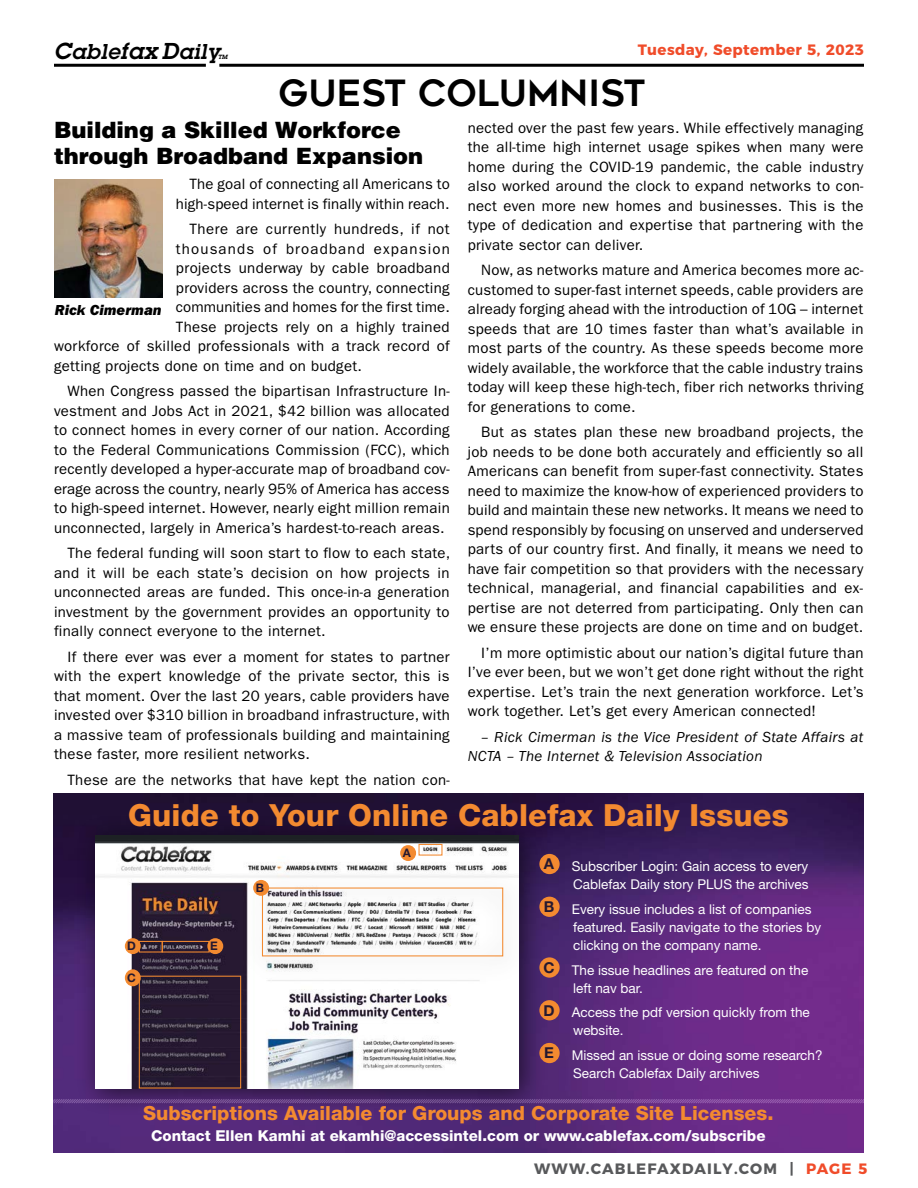
<style>
.page{position:relative;width:918px;height:1188px;background:#fff}
.page>*{position:absolute;margin:0;border:0;box-sizing:border-box;transform-origin:0 0}
.t1{font:36px "Geometos";color:#000}
.t2{font:800 30.6px "Helvetica Neue LT Std";letter-spacing:.005em;color:#f38a30}
.t3{font:900 22.5px/25.5px "Helvetica LT Std";color:#000}
.t4{font:italic 600 21px "Lubalin Graph Std";letter-spacing:.03em;color:#000}
.t5{font:800 19.5px "Helvetica Neue LT Std";color:#f38a30}
.t6{font:15px/19.5px "ITC Franklin Gothic Std";letter-spacing:.02em;color:#000;text-align:justify}
.t7{font:italic 15px/19.5px "ITC Franklin Gothic Std";letter-spacing:.02em;color:#000}
.t8{font:800 15px "Helvetica Neue LT Std";color:#fff}
.t9{font:15px "ITC Franklin Gothic Std";letter-spacing:.075em;color:#000}
.t10{font:700 15px "Montserrat";letter-spacing:.075em;color:#58595b}
.t11{font:700 15px "Montserrat";letter-spacing:.025em;color:#f04c2a}
.t12{font:15px "ITC Franklin Gothic Std Hvy It";color:#000}
.t13{font:13.5px/18px "Helvetica Neue LT Std";color:#fff}
.t14{font:700 11.85px "Helvetica Neue LT Std";color:#251930}
.t15{font:italic 600 6px "Lubalin Graph Std";color:#000}
.s1{font-size:22.5px}
.s2{font-weight:700;font-size:15px;color:#251930}
.s3{color:#f04c2a}
</style>
<div class="page">
<hr style="left:219px;top:64px;width:645px;height:3px;background:#000">
<hr style="left:54px;top:64px;width:152px;height:3px;background:#000">
<img style="left:53px;top:793px;width:810px;height:360px">
<div style="left:539px;top:854px;width:21px;height:20px;background:#f38a30;border-radius:50%"></div>
<div style="left:539px;top:897px;width:21px;height:20px;background:#f38a30;border-radius:50%"></div>
<div style="left:539px;top:957px;width:21px;height:21px;background:#f38a30;border-radius:50%"></div>
<div style="left:539px;top:1000px;width:21px;height:20px;background:#f38a30;border-radius:50%"></div>
<div style="left:539px;top:1043px;width:21px;height:20px;background:#f38a30;border-radius:50%"></div>
<div style="left:75px;top:815px;width:471px;height:301px;background:#000;opacity:.6"></div>
<img style="left:96px;top:835px;width:422px;height:254px">
<div style="left:419px;top:844px;width:23px;height:12px;border:1px solid #f38a30"></div>
<div style="left:242px;top:867px;width:289px;height:117px;background:#000;opacity:.6"></div>
<div style="left:139px;top:941px;width:24px;height:12px;border:1px solid #f38a30"></div>
<div style="left:162px;top:941px;width:48px;height:12px;border:1px solid #f38a30"></div>
<div style="left:139px;top:976px;width:102px;height:113px;border:1px solid #f38a30"></div>
<div style="left:400px;top:845px;width:16px;height:16px;background:#f38a30;border-radius:50%"></div>
<div style="left:253px;top:880px;width:16px;height:16px;background:#f38a30;border-radius:50%"></div>
<div style="left:125px;top:969px;width:16px;height:17px;background:#f38a30;border-radius:50%"></div>
<div style="left:125px;top:938px;width:16px;height:16px;background:#f38a30;border-radius:50%"></div>
<div style="left:207px;top:938px;width:16px;height:16px;background:#f38a30;border-radius:50%"></div>
<svg style="left:53px;top:1098px;width:810px;height:6px;background:#693c87"></svg>
<img style="left:54px;top:180px;width:108px;height:117px">
<h3 class="t4" style="left:54px;top:38px;width:167px"><span class="s1">C</span>able<span class="s1">fax D</span>aily</h3>
<p class="t15" style="left:218px;top:53px;width:11px">TM</p>
<p class="t11" style="left:638px;top:38px;width:228px">Tuesday, September 5, 2023</p>
<h1 class="t1" style="left:279px;top:73px;width:368px">GUEST COLUMNIST</h1>
<h3 class="t3" style="left:54px;top:117px;width:371px">Building a Skilled Workforce through Broadband Expansion</h3>
<p class="t6" style="left:176px;top:175px;width:275px;text-align:right">The goal of connecting all Americans to high-speed internet is finally within reach.</p>
<p class="t6" style="left:189px;top:220px;width:262px">There are currently hundreds, if not</p>
<p class="t9" style="left:176px;top:240px;width:275px">thousands of broadband expansion</p>
<p class="t6" style="left:176px;top:259px;width:275px">projects underway by cable broadband</p>
<p class="t6" style="left:176px;top:278px;width:275px">providers across the country, connecting</p>
<p class="t6" style="left:176px;top:298px;width:275px">communities and homes for the first time.</p>
<p class="t6" style="left:176px;top:317px;width:275px">These projects rely on a highly trained</p>
<p class="t6" style="left:54px;top:337px;width:397px">workforce of skilled professionals with a track record of</p>
<p class="t6" style="left:54px;top:356px;width:310px">getting projects done on time and on budget.</p>
<p class="t6" style="left:54px;top:382px;width:397px;text-indent:13px">When Congress passed the bipartisan Infrastructure In&shy;vestment and Jobs Act in 2021, $42 billion was allocated to connect homes in every corner of our nation. According to the Federal Communications Commission (FCC), which recently developed a hyper-accurate map of broadband cov&shy;erage across the country, nearly 95% of America has access to high-speed internet. However, nearly eight million remain unconnected, largely in America’s hardest-to-reach areas.</p>
<p class="t6" style="left:54px;top:544px;width:398px;text-indent:13px">The federal funding will soon start to flow to each state, and it will be each state’s decision on how projects in unconnected areas are funded. This once-in-a generation investment by the government provides an opportunity to finally connect everyone to the internet.</p>
<p class="t6" style="left:54px;top:647px;width:397px;text-indent:13px">If there ever was ever a moment for states to partner with the expert knowledge of the private sector, this is that moment. Over the last 20 years, cable providers have invested over $310 billion in broadband infrastructure, with a massive team of professionals building and maintaining these faster, more resilient networks.</p>
<p class="t6" style="left:68px;top:770px;width:384px">These are the networks that have kept the nation con-</p>
<p class="t12" style="left:55px;top:301px;width:109px">Rick Cimerman</p>
<p class="t6" style="left:468px;top:118px;width:397px">nected over the past few years. While effectively managing the all-time high internet usage spikes when many were home during the COVID-19 pandemic, the cable industry also worked around the clock to expand networks to con&shy;nect even more new homes and businesses. This is the type of dedication and expertise that partnering with the private sector can deliver.</p>
<p class="t6" style="left:468px;top:260px;width:397px;text-indent:14px">Now, as networks mature and America becomes more ac&shy;customed to super-fast internet speeds, cable providers are already forging ahead with the introduction of 10G – internet speeds that are 10 times faster than what’s available in most parts of the country. As these speeds become more widely available, the workforce that the cable industry trains today will keep these high-tech, fiber rich networks thriving for generations to come.</p>
<p class="t6" style="left:468px;top:422px;width:397px;text-indent:14px">But as states plan these new broadband projects, the job needs to be done both accurately and efficiently so all Americans can benefit from super-fast connectivity. States need to maximize the know-how of experienced providers to build and maintain these new networks. It means we need to spend responsibly by focusing on unserved and underserved parts of our country first. And finally, it means we need to have fair competition so that providers with the necessary technical, managerial, and financial capabilities and ex&shy;pertise are not deterred from participating. Only then can we ensure these projects are done on time and on budget.</p>
<p class="t6" style="left:468px;top:643px;width:397px;text-indent:14px">I’m more optimistic about our nation’s digital future than I’ve ever been, but we won’t get done right without the right expertise. Let’s train the next generation workforce. Let’s work together. Let’s get every American connected!</p>
<p class="t7" style="left:468px;top:727px;width:397px;text-indent:14px">– Rick Cimerman is the Vice President of State Affairs at<br>NCTA – The Internet &amp; Television Association</p>
<h2 class="t2" style="left:128px;top:797px;width:662px">Guide to Your Online Cablefax Daily Issues</h2>
<p class="t14" style="left:127px;top:939px;width:10px">D</p>
<p class="t14" style="left:210px;top:939px;width:9px">E</p>
<p class="t14" style="left:127px;top:970px;width:10px">C</p>
<p class="t14" style="left:256px;top:881px;width:10px">B</p>
<p class="t14" style="left:403px;top:846px;width:10px">A</p>
<p class="t13" style="left:544px;top:857px;width:266px;text-align:right"><span class="s2">A</span> Subscriber Login: Gain access to every<br>Cablefax Daily story PLUS the archives</p>
<p class="t13" style="left:573px;top:900px;width:250px;text-indent:-29px"><span class="s2">B</span> Every issue includes a list of companies featured. Easily navigate to the stories by clicking on the company name.</p>
<p class="t13" style="left:573px;top:961px;width:237px;text-indent:-30px"><span class="s2">C</span> The issue headlines are featured on the left nav bar.</p>
<p class="t13" style="left:573px;top:1003px;width:238px;text-indent:-30px"><span class="s2">D</span> Access the pdf version quickly from the website.</p>
<p class="t13" style="left:573px;top:1046px;width:251px;text-indent:-29px"><span class="s2">E</span> Missed an issue or doing some research?<br>Search Cablefax Daily archives</p>
<h3 class="t5" style="left:143px;top:1102px;width:632px">Subscriptions Available for Groups and Corporate Site Licenses.</h3>
<p class="t8" style="left:151px;top:1127px;width:616px">Contact Ellen Kamhi at ekamhi@accessintel.com or www.cablefax.com/subscribe</p>
<p class="t10" style="left:534px;top:1156px;width:335px">WWW.CABLEFAXDAILY.COM | <span class="s3">PAGE 5</span></p>
</div>
